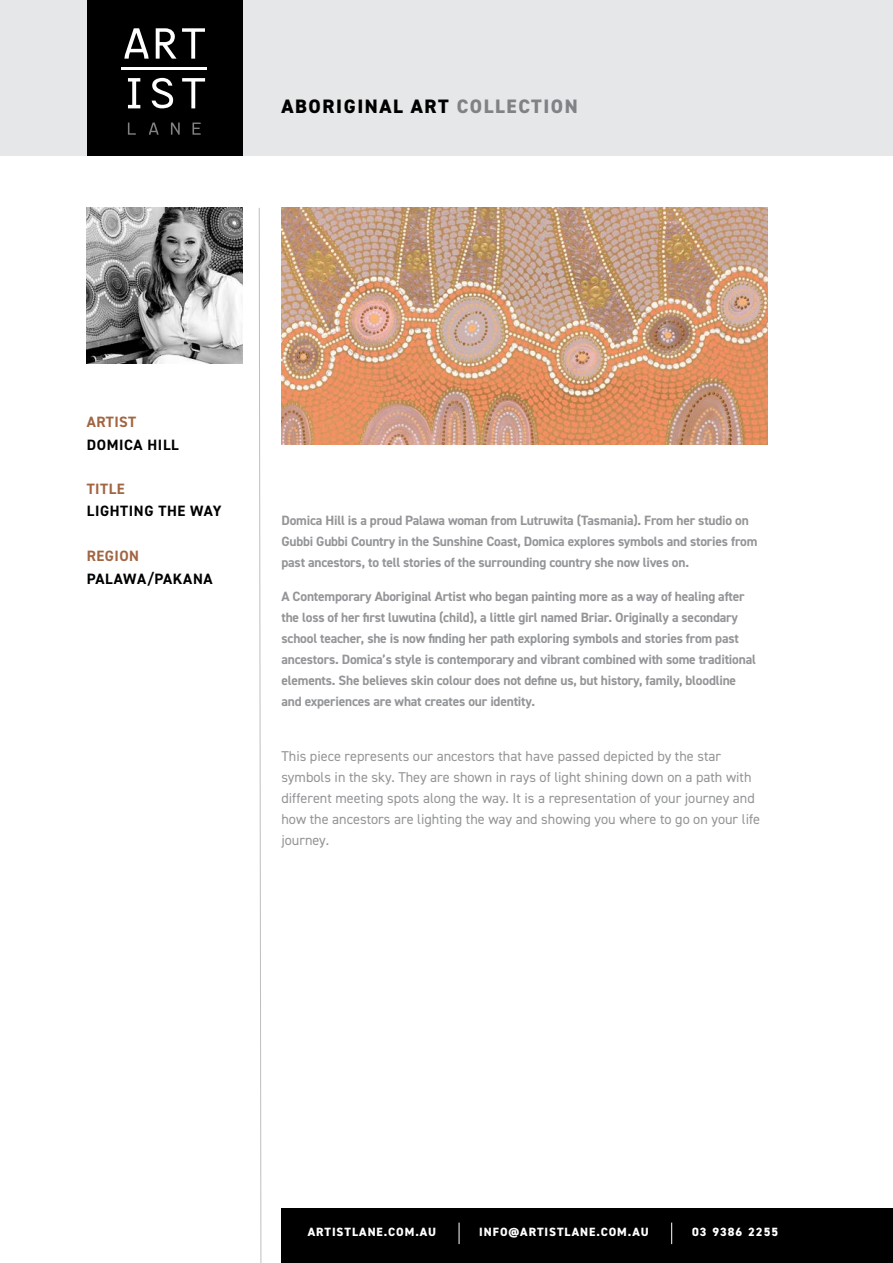
<style>
.page{position:relative;width:893px;height:1263px;background:#fff}
.page>*{position:absolute;margin:0;border:0;box-sizing:border-box;transform-origin:0 0}
.t1{font:800 19.5px "DIN2014";letter-spacing:.08em;color:#000}
.t2{font:700 15px "DIN2014";letter-spacing:.04em;color:#000}
.t3{font:700 15px "DIN2014";letter-spacing:.03em;color:#a26542}
.t4{font:14.25px/21px "DIN2014";color:#939598}
.t5{font:700 13.5px/21px "DIN2014";letter-spacing:-.015em;color:#939598}
.t6{font:800 12px "DIN2014";letter-spacing:.08em;color:#fff}
.s1{color:#808285}
</style>
<div class="page">
<div style="left:0;top:0;width:893px;height:156px;background:#e6e7e8"></div>
<div style="left:87px;top:0;width:156px;height:156px;background:#000"></div>
<svg style="left:124px;top:28px;width:25px;height:31px"></svg>
<svg style="left:128px;top:78px;width:12px;height:30px"></svg>
<svg style="left:182px;top:78px;width:23px;height:30px"></svg>
<hr style="left:121px;top:67px;width:86px;height:2px;background:#fff">
<svg style="left:128px;top:123px;width:8px;height:12px"></svg>
<svg style="left:149px;top:123px;width:10px;height:12px"></svg>
<svg style="left:171px;top:123px;width:9px;height:12px"></svg>
<svg style="left:192px;top:123px;width:9px;height:12px"></svg>
<svg style="left:156px;top:28px;width:49px;height:31px"></svg>
<svg style="left:152px;top:78px;width:21px;height:30px"></svg>
<svg style="left:259px;top:208px;width:2px;height:1055px"></svg>
<div style="left:281px;top:1209px;width:612px;height:54px;background:#000"></div>
<svg style="left:671px;top:1222px;width:1px;height:22px"></svg>
<svg style="left:459px;top:1222px;width:1px;height:22px"></svg>
<img style="left:87px;top:208px;width:156px;height:156px">
<img style="left:281px;top:208px;width:486px;height:236px">
<h1 class="t1" style="left:281px;top:93px;width:298px">ABORIGINAL ART <span class="s1">COLLECTION</span></h1>
<p class="t3" style="left:87px;top:412px;width:51px">ARTIST</p>
<p class="t2" style="left:87px;top:435px;width:93px">DOMICA HILL</p>
<p class="t3" style="left:87px;top:478px;width:39px">TITLE</p>
<p class="t2" style="left:87px;top:501px;width:136px">LIGHTING THE WAY</p>
<p class="t3" style="left:87px;top:546px;width:54px">REGION</p>
<p class="t2" style="left:87px;top:568px;width:127px">PALAWA/PAKANA</p>
<p class="t5" style="left:281px;top:510px;width:478px">Domica Hill is a proud Palawa woman from Lutruwita (Tasmania). From her studio on<br>Gubbi Gubbi Country in the Sunshine Coast, Domica explores symbols and stories from past ancestors, to tell stories of the surrounding country she now lives on.</p>
<p class="t5" style="left:281px;top:585px;width:476px">A Contemporary Aboriginal Artist who began painting more as a way of healing after the loss of her first luwutina (child), a little girl named Briar. Originally a secondary school teacher, she is now finding her path exploring symbols and stories from past ancestors. Domica’s style is contemporary and vibrant combined with some traditional elements. She believes skin colour does not define us, but history, family, bloodline and experiences are what creates our identity.</p>
<p class="t4" style="left:281px;top:745px;width:480px">This piece represents our ancestors that have passed depicted by the star symbols in the sky. They are shown in rays of light shining down on a path with different meeting spots along the way. It is a representation of your journey and how the ancestors are lighting the way and showing you where to go on your life journey.</p>
<p class="t6" style="left:308px;top:1224px;width:130px">ARTISTLANE.COM.AU</p>
<p class="t6" style="left:479px;top:1224px;width:171px">INFO@ARTISTLANE.COM.AU</p>
<p class="t6" style="left:692px;top:1224px;width:87px">03 9386 2255</p>
</div>
